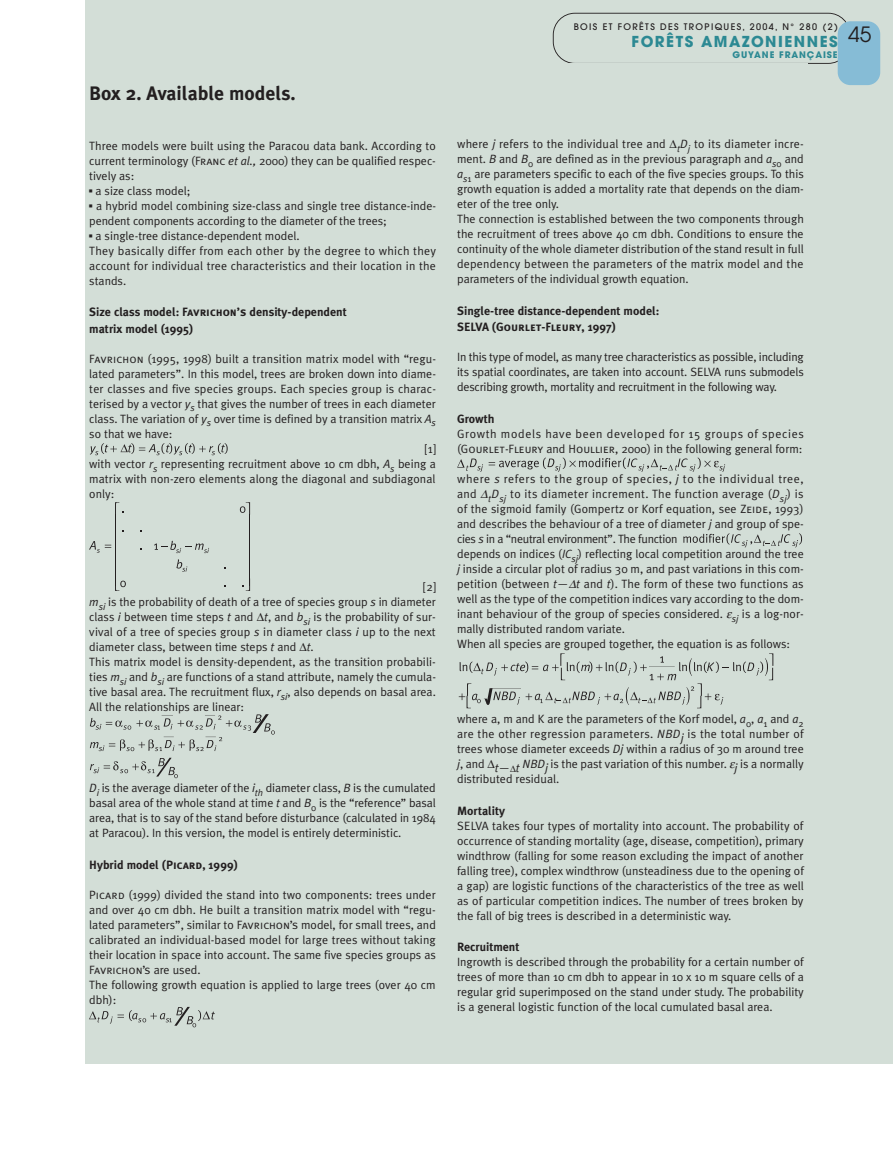
<style>
.page{position:relative;width:893px;height:1149px;background:#fff}
.page>*{position:absolute;margin:0;border:0;box-sizing:border-box;transform-origin:0 0}
.t1{font:700 19.5px "Meta Plus";color:#231f20}
.t2{font:700 15px "Avant Garde";letter-spacing:.1em;color:#2c8993}
.t3{font:12px/15px "Meta Plus Normal";color:#231f20;text-align:justify}
.t4{font:700 12px/16.5px "Meta Plus";color:#231f20}
.t5{font:12px/15px "Meta Plus Normal";letter-spacing:.055em;color:#231f20}
.t6{font:12px "Meta Plus Bold Caps";color:#231f20}
.t7{font:12px "Meta Plus Normal Caps";color:#231f20}
.t8{font:500 9px "Avant Garde";letter-spacing:.15em;color:#231f20}
.t9{font:700 9px "Avant Garde";letter-spacing:.1em;color:#2c8993}
.s1{font-family:"Meta Plus Normal Caps"}
.s2{font-style:italic}
.s3{font-family:"Universal Newswith Comm Pi"}
.s4{font-family:"Meta Plus Bold Caps";font-weight:400}
.s5{font-family:"Meta Plus Normal"}
.s6{font-family:"Meta Plus";font-weight:700}
</style>
<div class="page">
<div style="left:85px;top:0;width:808px;height:1063px;background:#d3ded7"></div>
<svg style="left:553px;top:13px;width:294px;height:51px"></svg>
<div style="left:838px;top:21px;width:42px;height:64px;background:#86bcd6;border-radius:13px"></div>
<svg style="left:90px;top:443px;width:138px;height:12px"></svg>
<svg style="left:89px;top:1006px;width:126px;height:20px"></svg>
<svg style="left:457px;top:458px;width:26px;height:14px"></svg>
<svg style="left:489px;top:457px;width:236px;height:15px"></svg>
<svg style="left:683px;top:533px;width:119px;height:14px"></svg>
<svg style="left:459px;top:653px;width:314px;height:55px"></svg>
<svg style="left:90px;top:714px;width:185px;height:37px"></svg>
<svg style="left:90px;top:757px;width:88px;height:21px"></svg>
<svg style="left:240px;top:502px;width:10px;height:88px"></svg>
<svg style="left:176px;top:559px;width:11px;height:12px"></svg>
<svg style="left:154px;top:540px;width:55px;height:13px"></svg>
<svg style="left:89px;top:502px;width:37px;height:88px"></svg>
<h1 class="t1" style="left:89px;top:82px;width:208px">Box 2. Available models.</h1>
<p class="t3" style="left:89px;top:138px;width:348px">Three models were built using the Paracou data bank. According to current terminology (<span class="s1">Franc</span> <span class="s2">et al.,</span> 2000) they can be qualified respec&shy;tively as:</p>
<p class="t3" style="left:89px;top:183px;width:103px"><span class="s3">▪</span> a size class model;</p>
<p class="t3" style="left:89px;top:198px;width:348px"><span class="s3">▪</span> a hybrid model combining size-class and single tree distance-inde&shy;pendent components according to the diameter of the trees;</p>
<p class="t3" style="left:89px;top:228px;width:348px;text-align:left"><span class="s3">▪</span> a single-tree distance-dependent model.<br>They basically differ from each other by the degree to which they account for individual tree characteristics and their location in the stands.</p>
<p class="t4" style="left:89px;top:304px;width:259px">Size class model: <span class="s4">Favrichon’s</span> density-dependent matrix model (1995)</p>
<p class="t3" style="left:89px;top:351px;width:348px"><span class="s1">Favrichon</span> (1995, 1998) built a transition matrix model with “regu-</p>
<p class="t3" style="left:89px;top:366px;width:348px">lated parameters”. In this model, trees are broken down into diame-</p>
<p class="t3" style="left:89px;top:381px;width:348px">ter classes and five species groups. Each species group is charac-</p>
<p class="t3" style="left:89px;top:396px;width:348px">terised by a vector <span class="s2">y</span><sub>s</sub> that gives the number of trees in each diameter</p>
<p class="t3" style="left:89px;top:411px;width:348px">class. The variation of <span class="s2">y</span><sub>s</sub> over time is defined by a transition matrix <span class="s2">A</span><sub>s</sub></p>
<p class="t3" style="left:89px;top:426px;width:85px">so that we have:</p>
<p class="t3" style="left:425px;top:441px;width:13px">[1]</p>
<p class="t3" style="left:89px;top:456px;width:348px">with vector <span class="s2">r</span><sub>s</sub> representing recruitment above 10 cm dbh, <span class="s2">A</span><sub>s</sub> being a</p>
<p class="t3" style="left:89px;top:471px;width:348px">matrix with non-zero elements along the diagonal and subdiagonal</p>
<p class="t3" style="left:89px;top:486px;width:27px">only:</p>
<p class="t3" style="left:89px;top:579px;width:348px;text-align:left;text-indent:334px">[2] <span class="s2">m</span><sub>si</sub> is the probability of death of a tree of species group <span class="s2">s</span> in diameter class <span class="s2">i</span> between time steps <span class="s2">t</span> and ∆<span class="s2">t</span>, and <span class="s2">b</span><sub>si</sub> is the probability of sur&shy;vival of a tree of species group <span class="s2">s</span> in diameter class <span class="s2">i</span> up to the next diameter class, between time steps <span class="s2">t</span> and ∆<span class="s2">t</span>.<br>This matrix model is density-dependent, as the transition probabili&shy;ties <span class="s2">m</span><sub>si</sub> and <span class="s2">b</span><sub>si</sub> are functions of a stand attribute, namely the cumula&shy;tive basal area. The recruitment flux, <span class="s2">r</span><sub>si</sub>, also depends on basal area.<br>All the relationships are linear:</p>
<p class="t3" style="left:89px;top:780px;width:348px"><span class="s2">D</span><sub>i</sub> is the average diameter of the <span class="s2">i</span><sub>th</sub> diameter class, <span class="s2">B</span> is the cumulated basal area of the whole stand at time <span class="s2">t</span> and <span class="s2">B</span><sub>0</sub> is the “reference” basal area, that is to say of the stand before disturbance (calculated in 1984 at Paracou). In this version, the model is entirely deterministic.</p>
<p class="t4" style="left:89px;top:856px;width:150px">Hybrid model (<span class="s4">Picard</span>, 1999)</p>
<p class="t3" style="left:89px;top:886px;width:348px"><span class="s1">Picard</span> (1999) divided the stand into two components: trees under and over 40 cm dbh. He built a transition matrix model with “regu&shy;lated parameters”, similar to <span class="s1">Favrichon’s</span> model, for small trees, and calibrated an individual-based model for large trees without taking their location in space into account. The same five species groups as</p>
<p class="t7" style="left:89px;top:962px;width:113px">Favrichon’s <span class="s5">are used.</span></p>
<p class="t3" style="left:89px;top:976px;width:348px">The following growth equation is applied to large trees (over 40 cm dbh):</p>
<p class="t8" style="left:574px;top:23px;width:266px">BOIS ET FORÊTS DES TROPIQUES, 2004, N° 280 (2)</p>
<p class="t2" style="left:632px;top:36px;width:241px">FORÊTS AMAZONIENNES <sup>45</sup></p>
<p class="t9" style="left:732px;top:51px;width:107px">GUYANE FRANÇAISE</p>
<p class="t3" style="left:457px;top:136px;width:348px;text-align:left">where <span class="s2">j</span> refers to the individual tree and ∆<sub>t</sub><span class="s2">D</span><sub>j</sub> to its diameter incre&shy;ment. <span class="s2">B</span> and <span class="s2">B</span><sub>0</sub> are defined as in the previous paragraph and <span class="s2">a</span><sub>s</sub><sub>0</sub> and <span class="s2">a</span><sub>s</sub><sub>1</sub> are parameters specific to each of the five species groups. To this growth equation is added a mortality rate that depends on the diam&shy;eter of the tree only.<br>The connection is established between the two components through the recruitment of trees above 40 cm dbh. Conditions to ensure the continuity of the whole diameter distribution of the stand result in full dependency between the parameters of the matrix model and the parameters of the individual growth equation.</p>
<p class="t4" style="left:457px;top:302px;width:204px">Single-tree distance-dependent model:</p>
<p class="t6" style="left:457px;top:320px;width:160px"><span class="s6">SELVA (</span>Gourlet-Fleury<span class="s6">, 1997)</span></p>
<p class="t3" style="left:457px;top:349px;width:348px">In this type of model, as many tree characteristics as possible, including its spatial coordinates, are taken into account. SELVA runs submodels describing growth, mortality and recruitment in the following way.</p>
<p class="t4" style="left:457px;top:410px;width:39px">Growth</p>
<p class="t5" style="left:457px;top:426px;width:348px">Growth models have been developed for 15 groups of species (<span class="s1">Gourlet-Fleury</span> and <span class="s1">Houllier</span>, 2000) in the following general form:</p>
<p class="t3" style="left:457px;top:471px;width:348px;text-align:left">where <span class="s2">s</span> refers to the group of species, <span class="s2">j</span> to the individual tree, and ∆<sub>t</sub><span class="s2">D</span><sub>sj</sub> to its diameter increment. The function average (<span class="s2">D</span><sub>sj</sub>) is of the sigmoid family (Gompertz or Korf equation, see <span class="s1">Zeide</span>, 1993) and describes the behaviour of a tree of diameter <span class="s2">j</span> and group of spe&shy;cies <span class="s2">s</span> in a “neutral environment”. The function<br>depends on indices (<span class="s2">IC</span><sub>sj</sub>) reflecting local competition around the tree <span class="s2">j</span> inside a circular plot of radius 30 m, and past variations in this com&shy;petition (between <span class="s2">t</span>—∆<span class="s2">t</span> and <span class="s2">t</span>). The form of these two functions as well as the type of the competition indices vary according to the dom&shy;inant behaviour of the group of species considered. <sub>sj</sub> is a log-nor&shy;mally distributed random variate.<br>When all species are grouped together, the equation is as follows:</p>
<p class="t3" style="left:457px;top:711px;width:348px">where a, m and K are the parameters of the Korf model, <span class="s2">a</span><sub>0</sub>, <span class="s2">a</span><sub>1</sub> and <span class="s2">a</span><sub>2 </sub>are the other regression parameters. <span class="s2">NBDj</span> is the total number of trees whose diameter exceeds <span class="s2">Dj</span> within a radius of 30 m around tree <span class="s2">j</span>, and ∆<span class="s2">t—</span>∆<span class="s2">t NBDj</span> is the past variation of this number. <span class="s2">j</span> is a normally distributed residual.</p>
<p class="t4" style="left:457px;top:802px;width:50px">Mortality</p>
<p class="t3" style="left:457px;top:817px;width:348px">SELVA takes four types of mortality into account. The probability of occurrence of standing mortality (age, disease, competition), primary windthrow (falling for some reason excluding the impact of another falling tree), complex windthrow (unsteadiness due to the opening of a gap) are logistic functions of the characteristics of the tree as well as of particular competition indices. The number of trees broken by the fall of big trees is described in a deterministic way.</p>
<p class="t4" style="left:457px;top:938px;width:64px">Recruitment</p>
<p class="t3" style="left:457px;top:954px;width:348px">Ingrowth is described through the probability for a certain number of trees of more than 10 cm dbh to appear in 10 x 10 m square cells of a regular grid superimposed on the stand under study. The probability is a general logistic function of the local cumulated basal area.</p>
</div>
